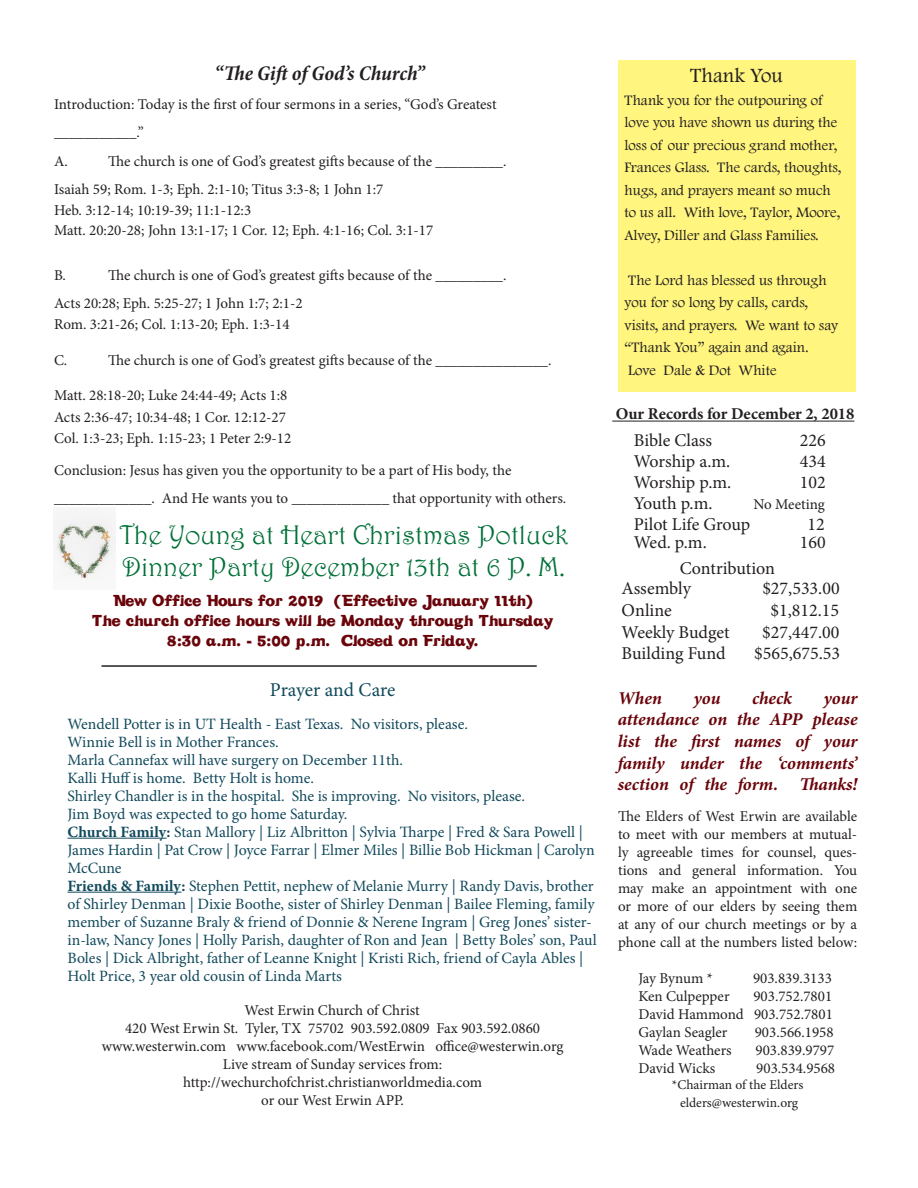
<style>
.page{position:relative;width:918px;height:1188px;background:#fff}
.page>*{position:absolute;margin:0;border:0;box-sizing:border-box;transform-origin:0 0}
.t1{font:27px "Harrington";color:#007037}
.t2{font:italic 700 condensed 21px "Minion Pro";letter-spacing:-.005em;color:#231f20}
.t3{font:21px "Footlight MT Light";color:#231f20}
.t4{font:19.5px "Minion Pro";letter-spacing:-.01em;color:#11495c}
.t5{font:18px "Minion Pro";color:#231f20}
.t6{font:italic 700 18px/21.6px "Minion Pro";letter-spacing:-.005em;color:#69040a;text-align:justify}
.t7{font:16.5px "Vintage";color:#69040a}
.t8{font:700 16.5px "Minion Pro";color:#231f20}
.t9{font:15.75px/18px "Minion Pro";letter-spacing:-.005em;color:#11495c}
.t10{font:15px/18px "Minion Pro";color:#231f20}
.t11{font:15px/22.5px "Footlight MT Light";color:#231f20}
.t12{font:13.5px "Minion Pro";color:#231f20}
.s1{font-weight:700}
</style>
<div class="page">
<hr style="left:68px;top:838px;width:99px;height:1px;background:#11495c">
<hr style="left:68px;top:892px;width:113px;height:1px;background:#11495c">
<hr style="left:612px;top:421px;width:242px;height:1px;background:#231f20">
<hr style="left:102px;top:665px;width:435px;height:2px;background:#231f20">
<div style="left:618px;top:60px;width:237px;height:332px;background:#fff57f"></div>
<img style="left:53px;top:514px;width:63px;height:65px">
<p class="t2" style="left:215px;top:59px;width:211px">“The Gift of God’s Church”</p>
<p class="t10" style="left:54px;top:90px;width:444px;line-height:28.5px">Introduction: Today is the first of four sermons in a series, “God’s Greatest ___________.”</p>
<p class="t10" style="left:54px;top:152px;width:15px">A.</p>
<p class="t10" style="left:108px;top:152px;width:400px">The church is one of God’s greatest gifts because of the _________.</p>
<p class="t10" style="left:54px;top:180px;width:331px">Isaiah 59; Rom. 1-3; Eph. 2:1-10; Titus 3:3-8; 1 John 1:7</p>
<p class="t10" style="left:54px;top:201px;width:199px">Heb. 3:12-14; 10:19-39; 11:1-12:3</p>
<p class="t10" style="left:54px;top:221px;width:381px">Matt. 20:20-28; John 13:1-17; 1 Cor. 12; Eph. 4:1-16; Col. 3:1-17</p>
<p class="t10" style="left:54px;top:266px;width:13px">B.</p>
<p class="t10" style="left:108px;top:266px;width:400px">The church is one of God’s greatest gifts because of the _________.</p>
<p class="t10" style="left:54px;top:294px;width:250px">Acts 20:28; Eph. 5:25-27; 1 John 1:7; 2:1-2</p>
<p class="t10" style="left:54px;top:315px;width:237px">Rom. 3:21-26; Col. 1:13-20; Eph. 1:3-14</p>
<p class="t10" style="left:54px;top:351px;width:15px">C.</p>
<p class="t10" style="left:108px;top:351px;width:445px">The church is one of God’s greatest gifts because of the _______________.</p>
<p class="t10" style="left:54px;top:386px;width:235px">Matt. 28:18-20; Luke 24:44-49; Acts 1:8</p>
<p class="t10" style="left:54px;top:408px;width:233px">Acts 2:36-47; 10:34-48; 1 Cor. 12:12-27</p>
<p class="t10" style="left:54px;top:429px;width:239px">Col. 1:3-23; Eph. 1:15-23; 1 Peter 2:9-12</p>
<p class="t10" style="left:54px;top:456px;width:514px;line-height:28.5px">Conclusion: Jesus has given you the opportunity to be a part of His body, the _____________. And He wants you to _____________ that opportunity with others.</p>
<p class="t1" style="left:119px;top:518px;width:450px">The Young at Heart Christmas Potluck</p>
<p class="t1" style="left:122px;top:551px;width:444px">Dinner Party December 13th at 6 P. M.</p>
<p class="t7" style="left:113px;top:590px;width:421px">New Office Hours for 2019 (Effective January 11th)</p>
<p class="t7" style="left:92px;top:610px;width:463px">The church office hours will be Monday through Thursday</p>
<p class="t7" style="left:167px;top:630px;width:313px">8:30 a.m. - 5:00 p.m. Closed on Friday.</p>
<p class="t4" style="left:270px;top:677px;width:127px">Prayer and Care</p>
<p class="t9" style="left:68px;top:715px;width:402px">Wendell Potter is in UT Health - East Texas. No visitors, please.</p>
<p class="t9" style="left:68px;top:733px;width:213px">Winnie Bell is in Mother Frances.</p>
<p class="t9" style="left:68px;top:751px;width:337px">Marla Cannefax will have surgery on December 11th.</p>
<p class="t9" style="left:68px;top:769px;width:248px">Kalli Huff is home. Betty Holt is home.</p>
<p class="t9" style="left:68px;top:787px;width:459px">Shirley Chandler is in the hospital. She is improving. No visitors, please.</p>
<p class="t9" style="left:68px;top:805px;width:282px">Jim Boyd was expected to go home Saturday.</p>
<p class="t9" style="left:68px;top:823px;width:529px"><span class="s1">Church Family:</span> Stan Mallory | Liz Albritton | Sylvia Tharpe | Fred &amp; Sara Powell |<br>James Hardin | Pat Crow | Joyce Farrar | Elmer Miles | Billie Bob Hickman | Carolyn<br>McCune</p>
<p class="t9" style="left:68px;top:877px;width:531px"><span class="s1">Friends &amp; Family:</span> Stephen Pettit, nephew of Melanie Murry | Randy Davis, brother of Shirley Denman | Dixie Boothe, sister of Shirley Denman | Bailee Fleming, family member of Suzanne Braly &amp; friend of Donnie &amp; Nerene Ingram | Greg Jones’ sister&shy;in-law, Nancy Jones | Holly Parish, daughter of Ron and Jean | Betty Boles’ son, Paul Boles | Dick Albright, father of Leanne Knight | Kristi Rich, friend of Cayla Ables | Holt Price, 3 year old cousin of Linda Marts</p>
<p class="t10" style="left:245px;top:1002px;width:177px">West Erwin Church of Christ</p>
<p class="t10" style="left:125px;top:1020px;width:417px">420 West Erwin St. Tyler, TX 75702 903.592.0809 Fax 903.592.0860</p>
<p class="t10" style="left:102px;top:1038px;width:463px">www.westerwin.com www.facebook.com/WestErwin office@westerwin.org</p>
<p class="t10" style="left:223px;top:1056px;width:221px">Live stream of Sunday services from:</p>
<p class="t10" style="left:183px;top:1074px;width:300px">http://wechurchofchrist.christianworldmedia.com</p>
<p class="t10" style="left:261px;top:1092px;width:144px">or our West Erwin APP.</p>
<p class="t3" style="left:690px;top:63px;width:95px">Thank You</p>
<p class="t11" style="left:625px;top:89px;width:218px">Thank you for the outpouring of love you have shown us during the loss of our precious grand mother, Frances Glass. The cards, thoughts, hugs, and prayers meant so much to us all. With love, Taylor, Moore, Alvey, Diller and Glass Families.</p>
<p class="t11" style="left:625px;top:269px;width:215px">The Lord has blessed us through you for so long by calls, cards, visits, and prayers. We want to say “Thank You” again and again.</p>
<p class="t11" style="left:628px;top:359px;width:150px">Love Dale &amp; Dot White</p>
<p class="t8" style="left:616px;top:403px;width:240px">Our Records for December 2, 2018</p>
<p class="t5" style="left:634px;top:428px;width:80px">Bible Class</p>
<p class="t5" style="left:800px;top:428px;width:27px">226</p>
<p class="t5" style="left:634px;top:449px;width:98px">Worship a.m.</p>
<p class="t5" style="left:800px;top:449px;width:27px">434</p>
<p class="t5" style="left:634px;top:470px;width:99px">Worship p.m.</p>
<p class="t5" style="left:800px;top:470px;width:27px">102</p>
<p class="t5" style="left:634px;top:491px;width:80px">Youth p.m.</p>
<p class="t10" style="left:753px;top:495px;width:73px">No Meeting</p>
<p class="t5" style="left:634px;top:512px;width:118px">Pilot Life Group</p>
<p class="t5" style="left:808px;top:512px;width:19px">12</p>
<p class="t5" style="left:634px;top:530px;width:74px">Wed. p.m.</p>
<p class="t5" style="left:800px;top:530px;width:27px">160</p>
<p class="t5" style="left:680px;top:556px;width:97px">Contribution</p>
<p class="t5" style="left:622px;top:577px;width:71px">Assembly</p>
<p class="t5" style="left:762px;top:577px;width:79px">$27,533.00</p>
<p class="t5" style="left:622px;top:598px;width:52px">Online</p>
<p class="t5" style="left:771px;top:598px;width:70px">$1,812.15</p>
<p class="t5" style="left:622px;top:620px;width:109px">Weekly Budget</p>
<p class="t5" style="left:762px;top:620px;width:79px">$27,447.00</p>
<p class="t5" style="left:622px;top:641px;width:106px">Building Fund</p>
<p class="t5" style="left:754px;top:641px;width:87px">$565,675.53</p>
<p class="t6" style="left:618px;top:687px;width:46px">When</p>
<p class="t6" style="left:693px;top:687px;width:29px">you</p>
<p class="t6" style="left:752px;top:687px;width:41px">check</p>
<p class="t6" style="left:618px;top:687px;width:241px;text-indent:206px">your attendance on the APP please list the first names of your family under the ‘comments’ section of the form. Thanks!</p>
<p class="t10" style="left:618px;top:807px;width:241px;text-align:justify">The Elders of West Erwin are available to meet with our members at mutual&shy;ly agreeable times for counsel, ques&shy;tions and general information. You may make an appointment with one or more of our elders by seeing them at any of our church meetings or by a phone call at the numbers listed below:</p>
<p class="t10" style="left:638px;top:969px;width:76px">Jay Bynum *</p>
<p class="t10" style="left:753px;top:969px;width:80px">903.839.3133</p>
<p class="t10" style="left:638px;top:987px;width:93px">Ken Culpepper</p>
<p class="t10" style="left:753px;top:987px;width:80px">903.752.7801</p>
<p class="t10" style="left:638px;top:1005px;width:196px">David Hammond 903.752.7801</p>
<p class="t10" style="left:638px;top:1023px;width:91px">Gaylan Seagler</p>
<p class="t10" style="left:755px;top:1023px;width:80px">903.566.1958</p>
<p class="t10" style="left:638px;top:1041px;width:95px">Wade Weathers</p>
<p class="t10" style="left:756px;top:1041px;width:80px">903.839.9797</p>
<p class="t10" style="left:638px;top:1059px;width:78px">David Wicks</p>
<p class="t10" style="left:756px;top:1059px;width:80px">903.534.9568</p>
<p class="t12" style="left:672px;top:1076px;width:133px">*Chairman of the Elders</p>
<p class="t12" style="left:680px;top:1094px;width:120px">elders@westerwin.org</p>
</div>
